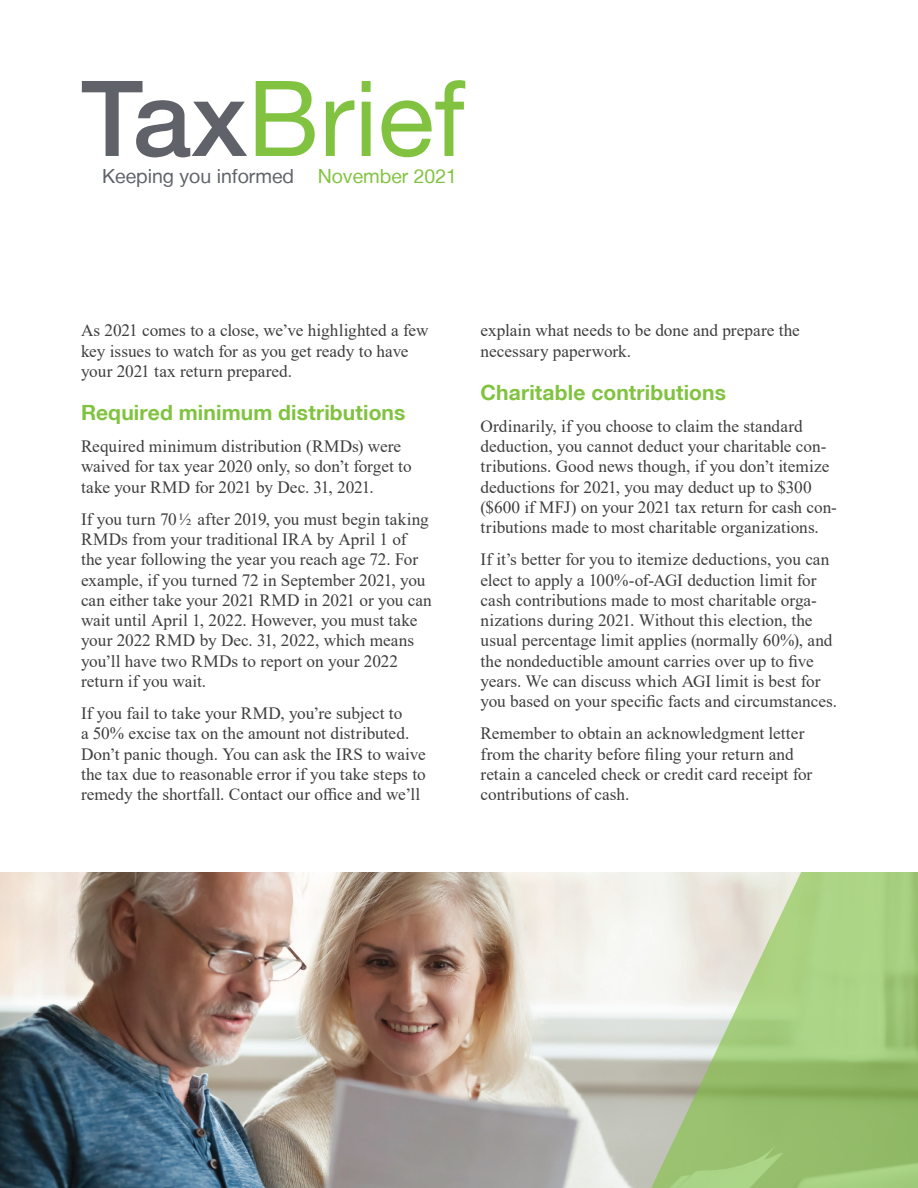
<style>
.page{position:relative;width:918px;height:1188px;background:#fff}
.page>*{position:absolute;margin:0;border:0;box-sizing:border-box;transform-origin:0 0}
.Body{font:105px "Helvetica Neue LT";color:#81c340}
.t1{font:700 21px "Helvetica Neue LT";letter-spacing:.01em;color:#81c340}
.t2{font:19.5px "Helvetica Neue LT";color:#5f6369}
.t3{font:17.25px/20.2px "Times New Roman";color:#3e3e3f}
.s1{font-weight:500;color:#5f6369}
.s2{color:#81c340}
</style>
<div class="page">
<img style="left:0;top:873px;width:592px;height:315px">
<svg style="left:592px;top:873px;width:326px;height:315px;background:#b9d19e"></svg>
<p class="Body" style="left:81px;top:56px;width:386px"><span class="s1">Tax</span>Brief</p>
<p class="t2" style="left:102px;top:164px;width:356px">Keeping you informed <span class="s2">November 2021</span></p>
<p class="t3" style="left:81px;top:320px;width:349px">As 2021 comes to a close, we’ve highlighted a few key issues to watch for as you get ready to have your 2021 tax return prepared.</p>
<p class="t1" style="left:81px;top:399px;width:326px">Required minimum distributions</p>
<p class="t3" style="left:81px;top:436px;width:332px">Required minimum distribution (RMDs) were waived for tax year 2020 only, so don’t forget to take your RMD for 2021 by Dec. 31, 2021.</p>
<p class="t3" style="left:81px;top:508px;width:352px">If you turn 70½ after 2019, you must begin taking RMDs from your traditional IRA by April 1 of the year following the year you reach age 72. For example, if you turned 72 in September 2021, you can either take your 2021 RMD in 2021 or you can wait until April 1, 2022. However, you must take your 2022 RMD by Dec. 31, 2022, which means you’ll have two RMDs to report on your 2022 return if you wait.</p>
<p class="t3" style="left:81px;top:703px;width:346px">If you fail to take your RMD, you’re subject to<br>a 50% excise tax on the amount not distributed.<br>Don’t panic though. You can ask the IRS to waive the tax due to reasonable error if you take steps to remedy the shortfall. Contact our office and we’ll</p>
<p class="t3" style="left:481px;top:320px;width:321px">explain what needs to be done and prepare the necessary paperwork.</p>
<p class="t1" style="left:481px;top:379px;width:247px">Charitable contributions</p>
<p class="t3" style="left:481px;top:415px;width:358px">Ordinarily, if you choose to claim the standard deduction, you cannot deduct your charitable con&shy;tributions. Good news though, if you don’t itemize deductions for 2021, you may deduct up to $300 ($600 if MFJ) on your 2021 tax return for cash con&shy;tributions made to most charitable organizations.</p>
<p class="t3" style="left:481px;top:549px;width:358px">If it’s better for you to itemize deductions, you can elect to apply a 100%-of-AGI deduction limit for cash contributions made to most charitable orga&shy;nizations during 2021. Without this election, the usual percentage limit applies (normally 60%), and the nondeductible amount carries over up to five years. We can discuss which AGI limit is best for you based on your specific facts and circumstances.</p>
<p class="t3" style="left:481px;top:723px;width:333px">Remember to obtain an acknowledgment letter from the charity before filing your return and retain a canceled check or credit card receipt for contributions of cash.</p>
</div>
